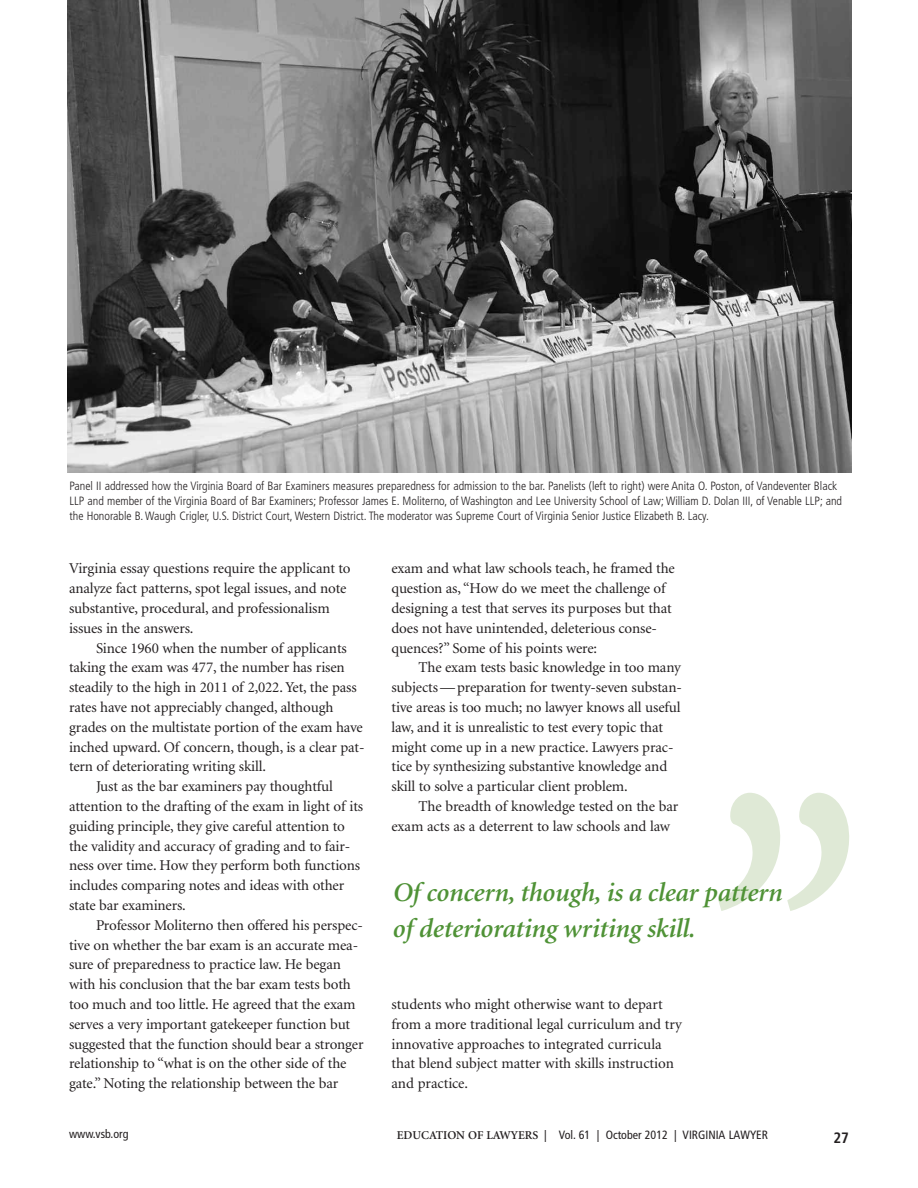
<style>
.page{position:relative;width:918px;height:1188px;background:#fff}
.page>*{position:absolute;margin:0;border:0;box-sizing:border-box;transform-origin:0 0}
.t1{font:italic 600 432px "Minion";color:#dfe9d6;scale:.79 1}
.t2{font:italic 600 27px/36px "Minion";letter-spacing:-.01em;color:#4f9236}
.t3{font:15px/19.8px "Minion";letter-spacing:-.01em;color:#231f20}
.t4{font:700 condensed 15px "Frutiger";color:#231f20}
.t5{font:300 condensed 12px/15px "Frutiger";color:#231f20}
.t6{font:condensed 12px "Frutiger";color:#231f20}
.s1{font-family:"Minion";font-weight:600;font-stretch:normal}
</style>
<div class="page">
<img style="left:68px;top:0;width:783px;height:472px">
<p class="t5" style="left:70px;top:479px;width:774px">Panel II addressed how the Virginia Board of Bar Examiners measures preparedness for admission to the bar. Panelists (left to right) were Anita O. Poston, of Vandeventer Black<br>LLP and member of the Virginia Board of Bar Examiners; Professor James E. Moliterno, of Washington and Lee University School of Law; William D. Dolan III, of Venable LLP; and the Honorable B. Waugh Crigler, U.S. District Court, Western District. The moderator was Supreme Court of Virginia Senior Justice Elizabeth B. Lacy.</p>
<p class="t3" style="left:69px;top:560px;width:283px">Virginia essay questions require the applicant to analyze fact patterns, spot legal issues, and note substantive, procedural, and professionalism issues in the answers.</p>
<p class="t3" style="left:96px;top:639px;width:252px">Since 1960 when the number of applicants</p>
<p class="t3" style="left:69px;top:659px;width:277px">taking the exam was 477, the number has risen</p>
<p class="t3" style="left:69px;top:679px;width:289px">steadily to the high in 2011 of 2,022. Yet, the pass</p>
<p class="t3" style="left:69px;top:699px;width:266px">rates have not appreciably changed, although</p>
<p class="t3" style="left:69px;top:718px;width:295px">grades on the multistate portion of the exam have</p>
<p class="t3" style="left:69px;top:738px;width:297px">inched upward. Of concern, though, is a clear pat-</p>
<p class="t3" style="left:69px;top:758px;width:199px">tern of deteriorating writing skill.</p>
<p class="t3" style="left:96px;top:778px;width:238px">Just as the bar examiners pay thoughtful</p>
<p class="t3" style="left:69px;top:798px;width:296px">attention to the drafting of the exam in light of its</p>
<p class="t3" style="left:69px;top:817px;width:277px">guiding principle, they give careful attention to</p>
<p class="t3" style="left:69px;top:837px;width:283px">the validity and accuracy of grading and to fair-</p>
<p class="t3" style="left:69px;top:857px;width:293px">ness over time. How they perform both functions</p>
<p class="t3" style="left:69px;top:877px;width:277px">includes comparing notes and ideas with other</p>
<p class="t3" style="left:69px;top:897px;width:118px">state bar examiners.</p>
<p class="t3" style="left:96px;top:916px;width:268px">Professor Moliterno then offered his perspec-</p>
<p class="t3" style="left:69px;top:936px;width:291px">tive on whether the bar exam is an accurate mea-</p>
<p class="t3" style="left:69px;top:956px;width:273px">sure of preparedness to practice law. He began</p>
<p class="t3" style="left:69px;top:976px;width:283px">with his conclusion that the bar exam tests both</p>
<p class="t3" style="left:69px;top:996px;width:288px">too much and too little. He agreed that the exam</p>
<p class="t3" style="left:69px;top:1015px;width:283px">serves a very important gatekeeper function but</p>
<p class="t3" style="left:69px;top:1035px;width:296px">suggested that the function should bear a stronger</p>
<p class="t3" style="left:69px;top:1055px;width:279px">relationship to “what is on the other side of the</p>
<p class="t3" style="left:69px;top:1075px;width:271px">gate.” Noting the relationship between the bar</p>
<p class="t6" style="left:69px;top:1129px;width:61px">www.vsb.org</p>
<p class="t3" style="left:392px;top:560px;width:285px">exam and what law schools teach, he framed the question as, “How do we meet the challenge of designing a test that serves its purposes but that does not have unintended, deleterious conse&shy;quences?” Some of his points were:</p>
<p class="t3" style="left:392px;top:659px;width:292px;text-indent:27px">The exam tests basic knowledge in too many subjects—preparation for twenty-seven substan&shy;tive areas is too much; no lawyer knows all useful law, and it is unrealistic to test every topic that might come up in a new practice. Lawyers prac&shy;tice by synthesizing substantive knowledge and skill to solve a particular client problem.</p>
<p class="t3" style="left:392px;top:798px;width:288px;text-indent:27px">The breadth of knowledge tested on the bar exam acts as a deterrent to law schools and law</p>
<h1 class="t1" style="left:690px;top:793px;width:195px">”</h1>
<h2 class="t2" style="left:393px;top:876px;width:391px">Of concern, though, is a clear pattern of deteriorating writing skill.</h2>
<p class="t3" style="left:392px;top:996px;width:292px">students who might otherwise want to depart from a more traditional legal curriculum and try innovative approaches to integrated curricula that blend subject matter with skills instruction and practice.</p>
<p class="t6" style="left:397px;top:1130px;width:373px"><span class="s1">EDUCATION OF LAWYERS</span> | Vol. 61 | October 2012 | VIRGINIA LAWYER</p>
<p class="t4" style="left:833px;top:1131px;width:17px">27</p>
</div>
